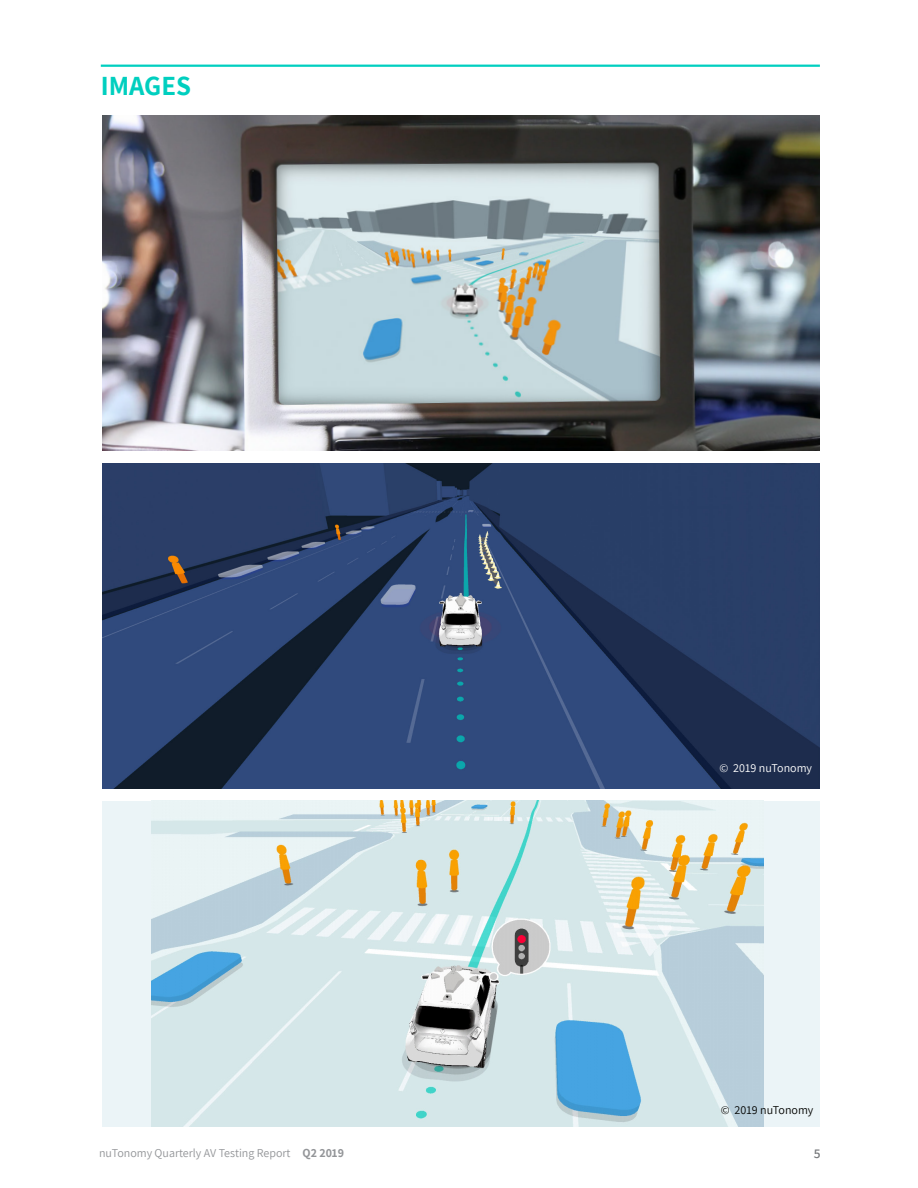
<style>
.page{position:relative;width:918px;height:1188px;background:#fff}
.page>*{position:absolute;margin:0;border:0;box-sizing:border-box;transform-origin:0 0}
.t1{font:700 27px "Assistant";color:#00cfbf}
.t2{font:600 13.5px "Assistant";color:#76787b}
.t3{font:12px "Assistant";color:#939598}
.t4{font:12px "Assistant";color:#fff}
.t5{font:12px "Assistant";color:#040503}
.s1{font-weight:700}
</style>
<div class="page">
<img style="left:102px;top:115px;width:718px;height:336px">
<img style="left:102px;top:463px;width:718px;height:326px">
<div style="left:102px;top:801px;width:718px;height:325px;background:#ebf4f7"></div>
<img style="left:151px;top:801px;width:612px;height:325px">
<hr style="left:101px;top:65px;width:719px;height:2px;background:#00cfc0">
<p class="t1" style="left:101px;top:67px;width:92px">IMAGES</p>
<p class="t4" style="left:720px;top:760px;width:94px">© 2019 nuTonomy</p>
<p class="t5" style="left:721px;top:1102px;width:94px">© 2019 nuTonomy</p>
<p class="t3" style="left:99px;top:1144px;width:246px">nuTonomy Quarterly AV Testing Report <span class="s1">Q2 2019</span></p>
<p class="t2" style="left:814px;top:1144px;width:8px">5</p>
</div>
